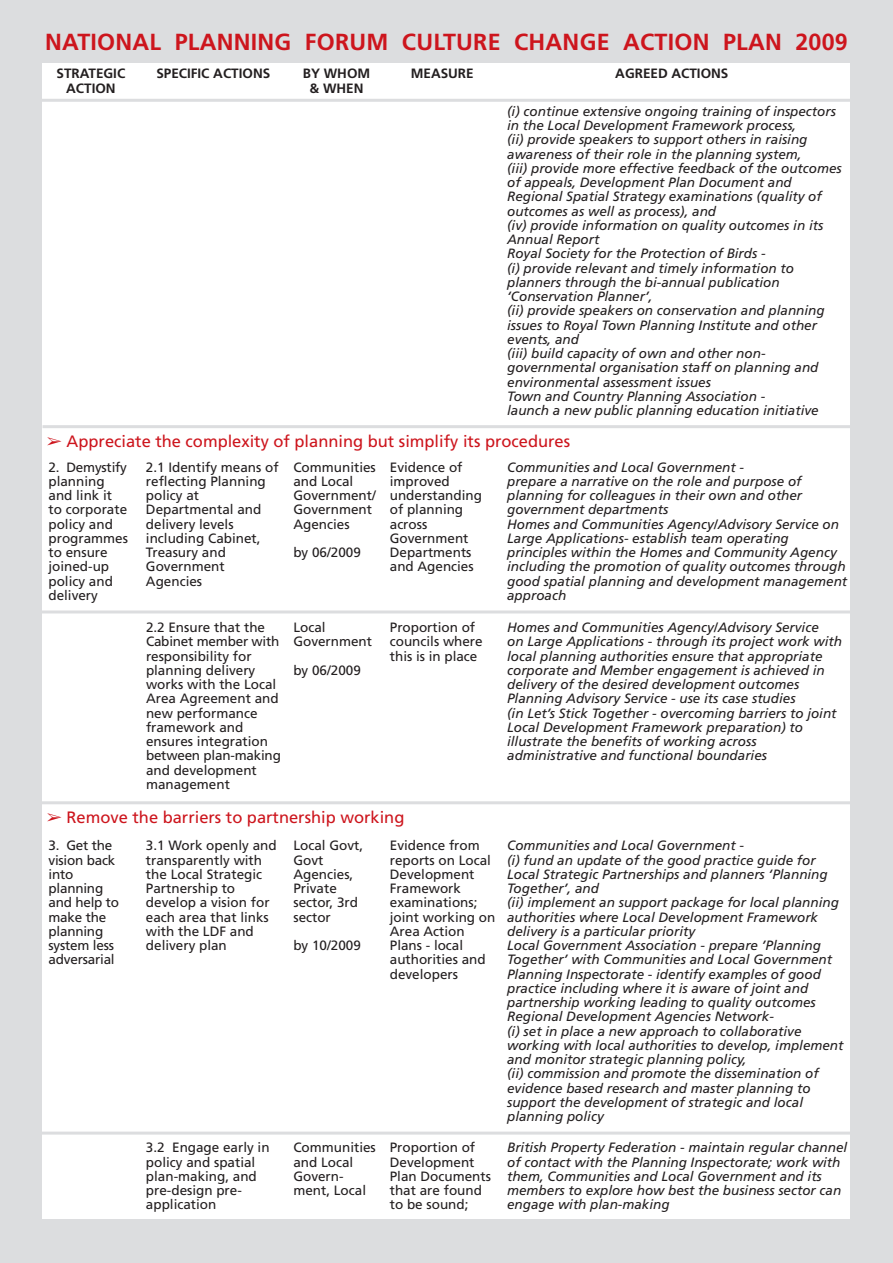
<style>
.page{position:relative;width:893px;height:1263px;background:#dcdddf}
.page>*{position:absolute;margin:0;border:0;box-sizing:border-box;transform-origin:0 0}
.t1{font:700 23.25px "Frutiger";letter-spacing:.01em;color:#cd151d}
.t2{font:16.5px "Frutiger";color:#cd151d}
.t3{font:italic 13.5px/14.2px "Frutiger";color:#231f20}
.t4{font:13.5px/14.2px "Frutiger";color:#231f20}
.t5{font:700 13.5px "Frutiger";color:#231f20}
</style>
<div class="page">
<div style="left:43px;top:64px;width:807px;height:1155px;background:#fff"></div>
<hr style="left:43px;top:425px;width:831px;height:3px;background:#dcdddf">
<hr style="left:30px;top:801px;width:831px;height:3px;background:#dcdddf">
<hr style="left:30px;top:610px;width:831px;height:3px;background:#dcdddf">
<hr style="left:30px;top:1131px;width:831px;height:3px;background:#dcdddf">
<hr style="left:0;top:99px;width:893px;height:3px;background:#dcdddf">
<h1 class="t1" style="left:45px;top:32px;width:804px">NATIONAL PLANNING FORUM CULTURE CHANGE ACTION PLAN 2009</h1>
<p class="t5" style="left:57px;top:68px;width:70px">STRATEGIC</p>
<p class="t5" style="left:156px;top:68px;width:115px">SPECIFIC ACTIONS</p>
<p class="t5" style="left:303px;top:68px;width:69px">BY WHOM</p>
<p class="t5" style="left:411px;top:68px;width:64px">MEASURE</p>
<p class="t5" style="left:615px;top:68px;width:115px">AGREED ACTIONS</p>
<p class="t5" style="left:66px;top:83px;width:51px">ACTION</p>
<p class="t5" style="left:310px;top:83px;width:55px">&amp; WHEN</p>
<p class="t3" style="left:507px;top:105px;width:336px">(i) continue extensive ongoing training of inspectors in the Local Development Framework process,<br>(ii) provide speakers to support others in raising awareness of their role in the planning system,<br>(iii) provide more effective feedback of the outcomes of appeals, Development Plan Document and Regional Spatial Strategy examinations (quality of outcomes as well as process), and<br>(iv) provide information on quality outcomes in its Annual Report<br>Royal Society for the Protection of Birds -<br>(i) provide relevant and timely information to planners through the bi-annual publication ‘Conservation Planner’,<br>(ii) provide speakers on conservation and planning issues to Royal Town Planning Institute and other events, and<br>(iii) build capacity of own and other non&shy;governmental organisation staff on planning and environmental assessment issues<br>Town and Country Planning Association -<br>launch a new public planning education initiative</p>
<p class="t2" style="left:47px;top:435px;width:525px">➢ Appreciate the complexity of planning but simplify its procedures</p>
<p class="t4" style="left:49px;top:461px;width:81px">2. Demystify planning and link it to corporate policy and programmes to ensure joined-up policy and delivery</p>
<p class="t4" style="left:146px;top:461px;width:134px">2.1 Identify means of reflecting Planning policy at<br>Departmental and delivery levels including Cabinet,<br>Treasury and<br>Government<br>Agencies</p>
<p class="t3" style="left:507px;top:461px;width:342px">Communities and Local Government -<br>prepare a narrative on the role and purpose of planning for colleagues in their own and other government departments<br>Homes and Communities Agency/Advisory Service on Large Applications- establish team operating principles within the Homes and Community Agency including the promotion of quality outcomes through good spatial planning and development management approach</p>
<p class="t4" style="left:390px;top:461px;width:94px">Evidence of improved understanding of planning across<br>Government<br>Departments and Agencies</p>
<p class="t4" style="left:293px;top:461px;width:84px">Communities and Local<br>Government/<br>Government<br>Agencies</p>
<p class="t4" style="left:293px;top:546px;width:69px">by 06/2009</p>
<p class="t4" style="left:390px;top:621px;width:94px">Proportion of councils where this is in place</p>
<p class="t4" style="left:146px;top:621px;width:136px">2.2 Ensure that the<br>Cabinet member with responsibility for planning delivery works with the Local<br>Area Agreement and new performance framework and ensures integration between plan-making and development management</p>
<p class="t3" style="left:507px;top:621px;width:336px">Homes and Communities Agency/Advisory Service<br>on Large Applications - through its project work with local planning authorities ensure that appropriate corporate and Member engagement is achieved in delivery of the desired development outcomes Planning Advisory Service - use its case studies<br>(in Let’s Stick Together - overcoming barriers to joint Local Development Framework preparation) to illustrate the benefits of working across administrative and functional boundaries</p>
<p class="t4" style="left:293px;top:621px;width:80px">Local<br>Government</p>
<p class="t4" style="left:293px;top:664px;width:69px">by 06/2009</p>
<p class="t2" style="left:47px;top:811px;width:359px">➢ Remove the barriers to partnership working</p>
<p class="t4" style="left:390px;top:839px;width:107px">Evidence from reports on Local<br>Development<br>Framework examinations; joint working on<br>Area Action<br>Plans - local authorities and developers</p>
<p class="t4" style="left:49px;top:839px;width:72px">3. Get the vision back into planning and help to make the planning system less adversarial</p>
<p class="t4" style="left:146px;top:839px;width:132px">3.1 Work openly and transparently with the Local Strategic<br>Partnership to develop a vision for each area that links with the LDF and delivery plan</p>
<p class="t3" style="left:507px;top:839px;width:338px">Communities and Local Government -<br>(i) fund an update of the good practice guide for Local Strategic Partnerships and planners ‘Planning Together’, and<br>(ii) implement an support package for local planning authorities where Local Development Framework delivery is a particular priority<br>Local Government Association - prepare ’Planning Together’ with Communities and Local Government Planning Inspectorate - identify examples of good practice including where it is aware of joint and partnership working leading to quality outcomes Regional Development Agencies Network-<br>(i) set in place a new approach to collaborative working with local authorities to develop, implement and monitor strategic planning policy,<br>(ii) commission and promote the dissemination of evidence based research and master planning to support the development of strategic and local planning policy</p>
<p class="t4" style="left:293px;top:839px;width:71px">Local Govt,<br>Govt<br>Agencies,<br>Private sector, 3rd sector</p>
<p class="t4" style="left:293px;top:939px;width:69px">by 10/2009</p>
<p class="t4" style="left:293px;top:1141px;width:84px">Communities and Local<br>Govern&shy;ment, Local</p>
<p class="t4" style="left:390px;top:1141px;width:103px">Proportion of<br>Development<br>Plan Documents that are found to be sound;</p>
<p class="t4" style="left:146px;top:1141px;width:125px">3.2 Engage early in policy and spatial plan-making, and pre-design pre&shy;application</p>
<p class="t3" style="left:507px;top:1141px;width:342px">British Property Federation - maintain regular channel of contact with the Planning Inspectorate; work with them, Communities and Local Government and its members to explore how best the business sector can engage with plan-making</p>
</div>
